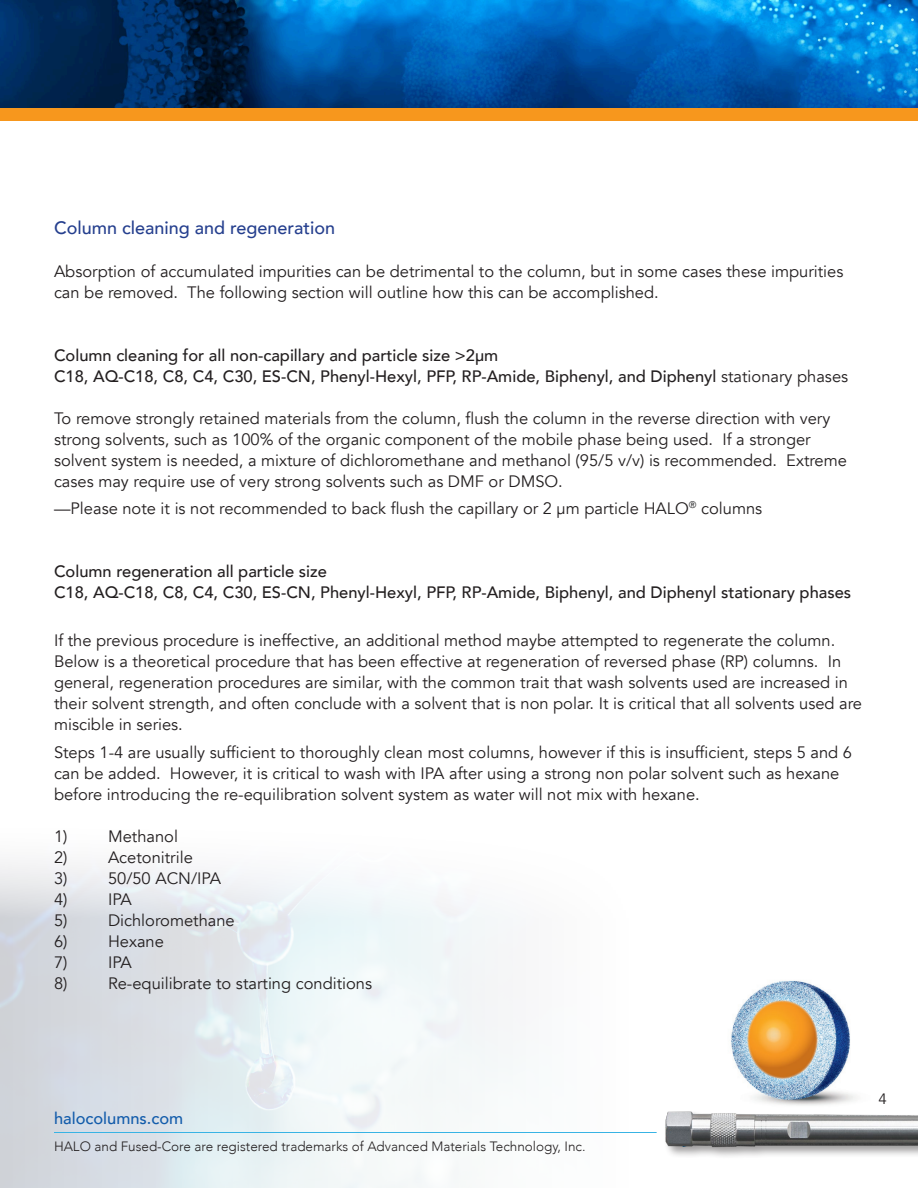
<style>
.page{position:relative;width:918px;height:1188px;background:#fff}
.page>*{position:absolute;margin:0;border:0;box-sizing:border-box;transform-origin:0 0}
.t1{font:500 18px "Avenir";color:#253f8e}
.t2{font:16.5px/21px "Avenir";color:#231f20}
.t3{font:500 16.5px "Avenir";color:#231f20}
.t4{font:500 16.5px "Avenir";color:#135cab}
.t5{font:15px "Avenir";color:#231f20}
.t6{font:300 13.5px "Avenir";color:#231f20}
.s1{font-weight:400}
</style>
<div class="page">
<img style="left:731px;top:980px;width:126px;height:124px">
<img style="left:0;top:0;width:918px;height:108px">
<div style="left:0;top:108px;width:918px;height:13px;background:#f7971d"></div>
<img style="left:665px;top:1104px;width:253px;height:53px">
<hr style="left:54px;top:1132px;width:603px;height:1px;background:#38b3e4">
<p class="t1" style="left:54px;top:212px;width:283px">Column cleaning and regeneration</p>
<p class="t2" style="left:54px;top:261px;width:791px">Absorption of accumulated impurities can be detrimental to the column, but in some cases these impurities can be removed. The following section will outline how this can be accomplished.</p>
<p class="t3" style="left:54px;top:341px;width:446px">Column cleaning for all non-capillary and particle size &gt;2µm</p>
<p class="t3" style="left:54px;top:362px;width:796px">C18, AQ-C18, C8, C4, C30, ES-CN, Phenyl-Hexyl, PFP, RP-Amide, Biphenyl, and Diphenyl <span class="s1">stationary phases</span></p>
<p class="t2" style="left:54px;top:408px;width:795px">To remove strongly retained materials from the column, flush the column in the reverse direction with very strong solvents, such as 100% of the organic component of the mobile phase being used. If a stronger solvent system is needed, a mixture of dichloromethane and methanol (95/5 v/v) is recommended. Extreme cases may require use of very strong solvents such as DMF or DMSO.</p>
<p class="t2" style="left:54px;top:498px;width:710px">—Please note it is not recommended to back flush the capillary or 2 µm particle HALO<sup>®</sup> columns</p>
<p class="t3" style="left:54px;top:557px;width:274px">Column regeneration all particle size</p>
<p class="t3" style="left:54px;top:578px;width:799px">C18, AQ-C18, C8, C4, C30, ES-CN, Phenyl-Hexyl, PFP, RP-Amide, Biphenyl, and Diphenyl stationary phases</p>
<p class="t2" style="left:54px;top:630px;width:810px">If the previous procedure is ineffective, an additional method maybe attempted to regenerate the column.<br>Below is a theoretical procedure that has been effective at regeneration of reversed phase (RP) columns. In general, regeneration procedures are similar, with the common trait that wash solvents used are increased in their solvent strength, and often conclude with a solvent that is non polar. It is critical that all solvents used are miscible in series.</p>
<p class="t2" style="left:54px;top:742px;width:800px">Steps 1-4 are usually sufficient to thoroughly clean most columns, however if this is insufficient, steps 5 and 6 can be added. However, it is critical to wash with IPA after using a strong non polar solvent such as hexane before introducing the re-equilibration solvent system as water will not mix with hexane.</p>
<p class="t2" style="left:54px;top:826px;width:15px">1)</p>
<p class="t2" style="left:108px;top:826px;width:71px">Methanol</p>
<p class="t2" style="left:54px;top:847px;width:15px">2)</p>
<p class="t2" style="left:108px;top:847px;width:86px">Acetonitrile</p>
<p class="t2" style="left:54px;top:868px;width:15px">3)</p>
<p class="t2" style="left:108px;top:868px;width:115px">50/50 ACN/IPA</p>
<p class="t2" style="left:54px;top:889px;width:15px">4)</p>
<p class="t2" style="left:108px;top:889px;width:25px">IPA</p>
<p class="t2" style="left:54px;top:910px;width:15px">5)</p>
<p class="t2" style="left:108px;top:910px;width:128px">Dichloromethane</p>
<p class="t2" style="left:54px;top:931px;width:15px">6)</p>
<p class="t2" style="left:108px;top:931px;width:57px">Hexane</p>
<p class="t2" style="left:54px;top:952px;width:15px">7)</p>
<p class="t2" style="left:108px;top:952px;width:25px">IPA</p>
<p class="t2" style="left:54px;top:973px;width:15px">8)</p>
<p class="t2" style="left:108px;top:973px;width:266px">Re-equilibrate to starting conditions</p>
<p class="t4" style="left:54px;top:1103px;width:131px">halocolumns.com</p>
<p class="t6" style="left:54px;top:1138px;width:533px">HALO and Fused-Core are registered trademarks of Advanced Materials Technology, Inc.</p>
<p class="t5" style="left:879px;top:1089px;width:10px">4</p>
</div>
